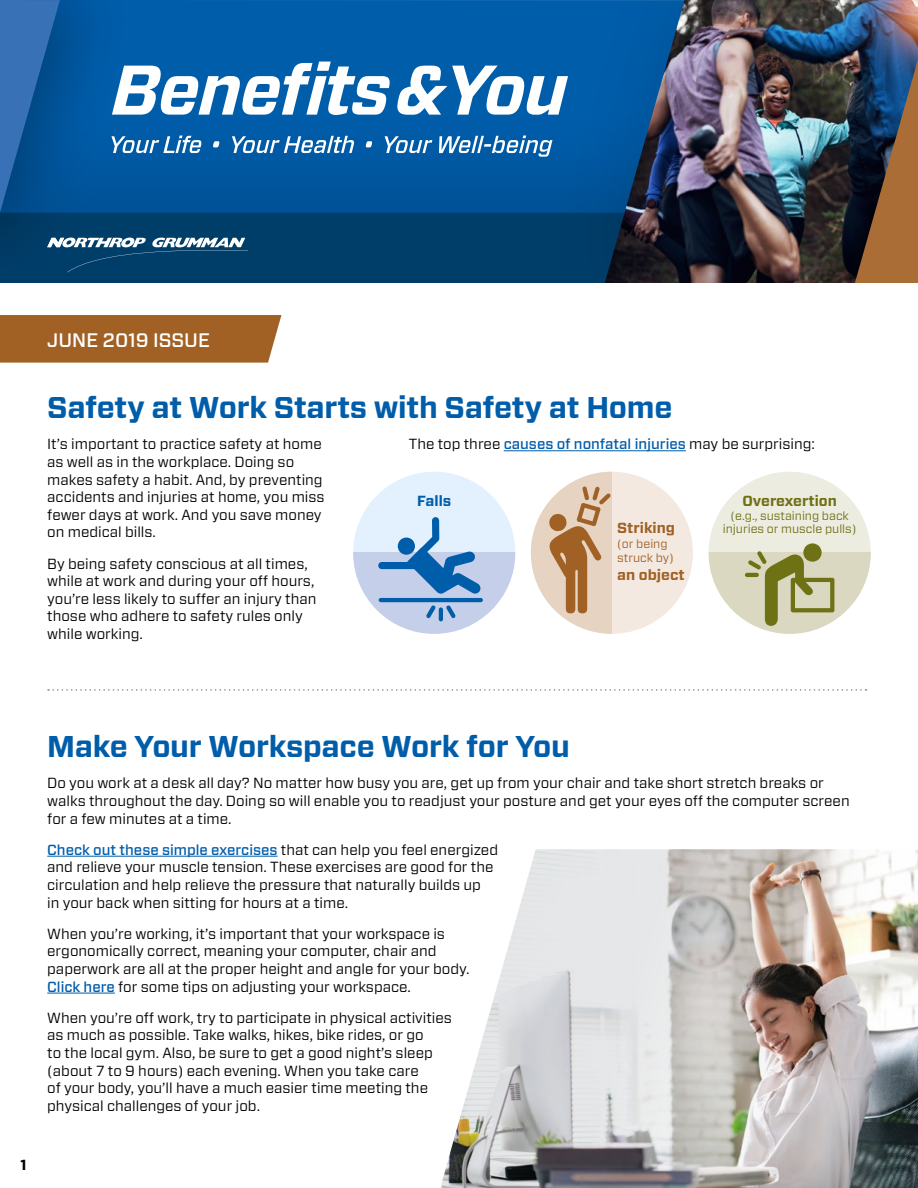
<style>
.page{position:relative;width:918px;height:1188px;background:#fff}
.page>*{position:absolute;margin:0;border:0;box-sizing:border-box;transform-origin:0 0}
.head_1{font:700 30px "Forza";letter-spacing:-.01em;color:#005daa}
.head_2{font:500 19.5px "Forza";color:#fff}
.body_copy{font:14.7px/17.7px "Forza";color:#000}
.body_copy-2{font:700 14.7px "Forza";color:#a16125}
.body_copy-3{font:700 14.7px "Forza";color:#6f7115}
.body_copy-4{font:700 14.7px "Forza";color:#005daa}
.body_copy-5{font:700 14.7px "Forza";color:#000}
.body_copy-6{font:12px "Forza";color:#6f7115}
.body_copy-7{font:12px/14.2px "Forza";color:#a16125}
.s1{font-weight:500;color:#005daa}
</style>
<div class="page">
<div style="left:0;top:0;width:915px;height:223px;background:#005daa"></div>
<div style="left:0;top:106px;width:918px;height:284px;background:#0057a0"></div>
<div style="left:0;top:213px;width:915px;height:71px;background:#003e6a"></div>
<div style="left:0;top:0;width:134px;height:294px;background:#000;opacity:.3"></div>
<svg style="left:0;top:0;width:60px;height:213px"></svg>
<div style="left:541px;top:0;width:377px;height:372px;background:#000;opacity:.2"></div>
<img style="left:605px;top:0;width:210px;height:284px">
<img style="left:443px;top:849px;width:475px;height:339px">
<div style="left:815px;top:0;width:103px;height:347px;background:#000;opacity:.3"></div>
<svg style="left:855px;top:59px;width:63px;height:225px;background:#5a4a3f"></svg>
<svg style="left:47px;top:238px;width:201px;height:34px"></svg>
<svg style="left:112px;top:62px;width:278px;height:53px"></svg>
<svg style="left:397px;top:66px;width:171px;height:49px"></svg>
<svg style="left:111px;top:136px;width:91px;height:17px"></svg>
<svg style="left:213px;top:141px;width:6px;height:6px"></svg>
<svg style="left:232px;top:136px;width:122px;height:17px"></svg>
<svg style="left:366px;top:141px;width:6px;height:6px"></svg>
<svg style="left:385px;top:136px;width:47px;height:17px"></svg>
<svg style="left:439px;top:136px;width:113px;height:21px"></svg>
<div style="left:0;top:284px;width:918px;height:162px;background:#fff"></div>
<div style="left:0;top:315px;width:281px;height:48px;background:#a16125"></div>
<svg style="left:48px;top:689px;width:819px;height:2px"></svg>
<hr style="left:47px;top:856px;width:231px;height:1px;background:#005daa">
<hr style="left:47px;top:993px;width:68px;height:1px;background:#005daa">
<div style="left:709px;top:472px;width:162px;height:162px;background:#edece1;border-radius:50%"></div>
<svg style="left:709px;top:553px;width:162px;height:81px;fill:#dad8c0"></svg>
<hr style="left:745px;top:573px;width:14px;height:4px;background:#6f7115;border-radius:2px">
<svg style="left:748px;top:543px;width:86px;height:83px;background:#b8b78a"></svg>
<div style="left:531px;top:472px;width:162px;height:162px;background:#f3e9e1;border-radius:50%"></div>
<svg style="left:531px;top:472px;width:81px;height:162px"></svg>
<svg style="left:549px;top:486px;width:62px;height:127px;background:#cda988"></svg>
<div style="left:353px;top:472px;width:162px;height:162px;background:#e3f0fd;border-radius:50%"></div>
<svg style="left:353px;top:553px;width:162px;height:81px;fill:#c6cfe9"></svg>
<svg style="left:378px;top:517px;width:103px;height:77px"></svg>
<hr style="left:379px;top:598px;width:104px;height:4px;background:#005daa;border-radius:2px">
<svg style="left:446px;top:605px;width:10px;height:13px"></svg>
<hr style="left:439px;top:607px;width:4px;height:14px;background:#005daa;border-radius:2px">
<svg style="left:426px;top:605px;width:10px;height:13px"></svg>
<hr style="left:504px;top:450px;width:182px;height:1px;background:#005daa">
<p class="head_2" style="left:47px;top:327px;width:164px">JUNE 2019 ISSUE</p>
<p class="head_1" style="left:47px;top:388px;width:627px">Safety at Work Starts with Safety at Home</p>
<p class="body_copy" style="left:47px;top:435px;width:279px">It’s important to practice safety at home as well as in the workplace. Doing so makes safety a habit. And, by preventing accidents and injuries at home, you miss fewer days at work. And you save money on medical bills.</p>
<p class="body_copy" style="left:47px;top:554px;width:271px">By being safety conscious at all times, while at work and during your off hours, you’re less likely to suffer an injury than those who adhere to safety rules only while working.</p>
<p class="body_copy" style="left:409px;top:435px;width:408px">The top three <span class="s1">causes of nonfatal injuries</span> may be surprising:</p>
<p class="body_copy-3" style="left:742px;top:491px;width:96px">Overexertion</p>
<p class="body_copy-6" style="left:730px;top:507px;width:120px">(e.g., sustaining back</p>
<p class="body_copy-4" style="left:417px;top:491px;width:36px">Falls</p>
<p class="body_copy-2" style="left:617px;top:518px;width:59px">Striking</p>
<p class="body_copy-6" style="left:723px;top:521px;width:135px">injuries or muscle pulls)</p>
<p class="body_copy-7" style="left:617px;top:536px;width:58px">(or being struck by)</p>
<p class="body_copy-2" style="left:617px;top:565px;width:69px">an object</p>
<p class="body_copy-5" style="left:21px;top:1155px;width:8px">1</p>
<p class="head_1" style="left:47px;top:727px;width:524px">Make Your Workspace Work for You</p>
<p class="body_copy" style="left:47px;top:774px;width:804px">Do you work at a desk all day? No matter how busy you are, get up from your chair and take short stretch breaks or walks throughout the day. Doing so will enable you to readjust your posture and get your eyes off the computer screen for a few minutes at a time.</p>
<p class="body_copy" style="left:47px;top:841px;width:452px"><span class="s1">Check out these simple exercises</span> that can help you feel energized and relieve your muscle tension. These exercises are good for the circulation and help relieve the pressure that naturally builds up<br>in your back when sitting for hours at a time.</p>
<p class="body_copy" style="left:47px;top:925px;width:424px">When you’re working, it’s important that your workspace is ergonomically correct, meaning your computer, chair and paperwork are all at the proper height and angle for your body.<br><span class="s1">Click here</span> for some tips on adjusting your workspace.</p>
<p class="body_copy" style="left:47px;top:1009px;width:406px">When you’re off work, try to participate in physical activities as much as possible. Take walks, hikes, bike rides, or go<br>to the local gym. Also, be sure to get a good night’s sleep (about 7 to 9 hours) each evening. When you take care<br>of your body, you’ll have a much easier time meeting the physical challenges of your job.</p>
</div>
